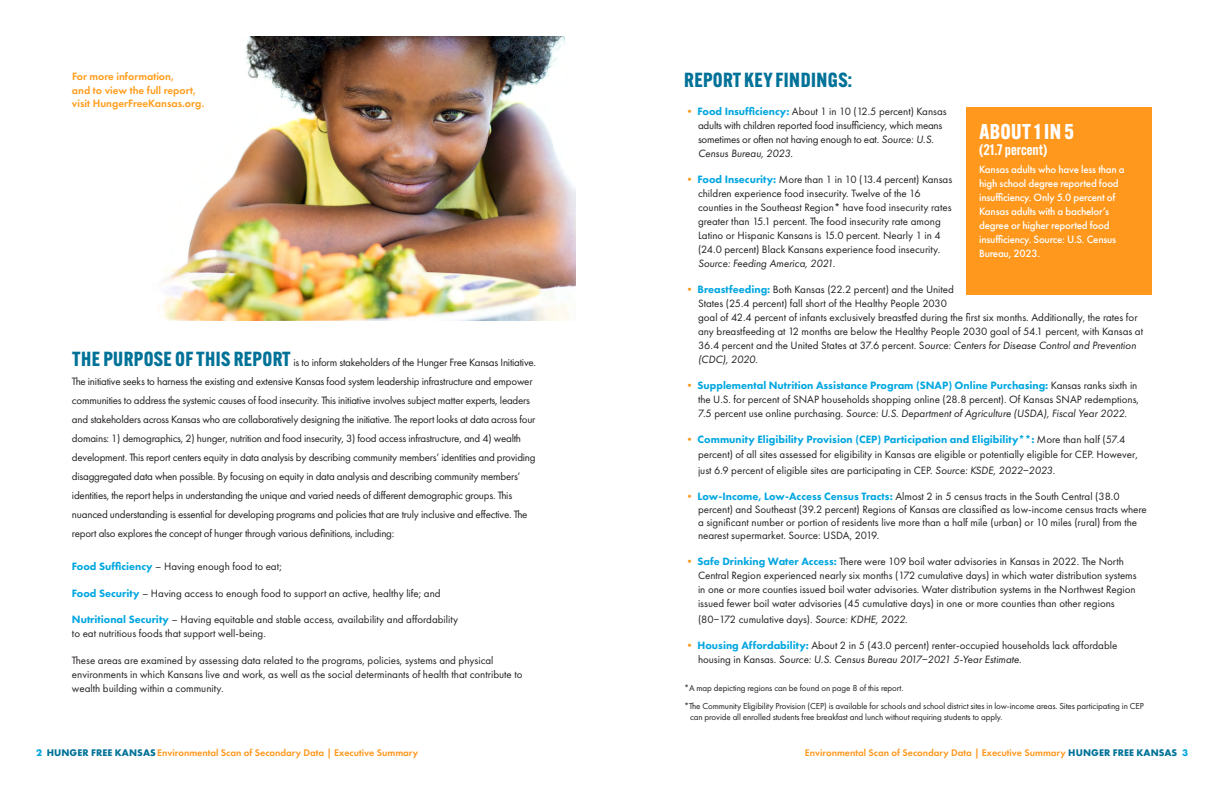
<style>
.page{position:relative;width:1224px;height:792px;background:#fff}
.page>*{position:absolute;margin:0;border:0;box-sizing:border-box;transform-origin:0 0}
.t1{font:700 21px "Alternate Gothic ATF";letter-spacing:.02em;color:#fff}
.t2{font:700 20px "Alternate Gothic ATF";letter-spacing:.02em;color:#007298}
.t3{font:600 15px "Alternate Gothic ATF";color:#fff}
.t4{font:11px/14px "Futura PT";color:#231f20}
.t5{font:11px/19px "Futura PT";letter-spacing:-.02em;color:#231f20}
.t6{font:500 11px/14px "Futura PT";letter-spacing:-.02em;color:#fff}
.t7{font:600 11px/13.2px "Futura PT";color:#ff9d1b}
.t8{font:600 10px "Futura PT";color:#ff981d}
.t9{font:9px/10.8px "Futura PT";letter-spacing:-.01em;color:#231f20}
.s1{font-family:"Alternate Gothic ATF";font-weight:700;font-size:20px;color:#007298}
.s2{font-weight:800;color:#00a6e0}
.s3{font-weight:800;color:#ff981d}
.s4{font-style:italic}
.s5{font-weight:700;color:#00a6e0}
.s6{font-weight:700;color:#007298}
</style>
<div class="page">
<div style="left:966px;top:107px;width:186px;height:187px;background:#ff981d"></div>
<img style="left:162px;top:36px;width:414px;height:284px">
<p class="t7" style="left:72px;top:70px;width:134px">For more information,<br>and to view the full report, visit HungerFreeKansas.org.</p>
<p class="t5" style="left:72px;top:353px;width:466px"><span class="s1">THE PURPOSE OF THIS REPORT</span> is to inform stakeholders of the Hunger Free Kansas Initiative.<br>The initiative seeks to harness the existing and extensive Kansas food system leadership infrastructure and empower communities to address the systemic causes of food insecurity. This initiative involves subject matter experts, leaders and stakeholders across Kansas who are collaboratively designing the initiative. The report looks at data across four domains: 1) demographics, 2) hunger, nutrition and food insecurity, 3) food access infrastructure, and 4) wealth development. This report centers equity in data analysis by describing community members’ identities and providing disaggregated data when possible. By focusing on equity in data analysis and describing community members’ identities, the report helps in understanding the unique and varied needs of different demographic groups. This nuanced understanding is essential for developing programs and policies that are truly inclusive and effective. The report also explores the concept of hunger through various definitions, including:</p>
<p class="t4" style="left:72px;top:560px;width:211px"><span class="s2">Food Sufficiency</span> – Having enough food to eat;</p>
<p class="t4" style="left:72px;top:586px;width:370px"><span class="s2">Food Security</span> – Having access to enough food to support an active, healthy life; and</p>
<p class="t4" style="left:72px;top:612px;width:388px"><span class="s2">Nutritional Security</span> – Having equitable and stable access, availability and affordability to eat nutritious foods that support well-being.</p>
<p class="t4" style="left:72px;top:654px;width:452px">These areas are examined by assessing data related to the programs, policies, systems and physical environments in which Kansans live and work, as well as the social determinants of health that contribute to wealth building within a community.</p>
<p class="t2" style="left:684px;top:67px;width:169px">REPORT KEY FINDINGS:</p>
<p class="t5" style="left:698px;top:104px;width:250px;line-height:14px;text-indent:-14px"><span class="s3">•</span> <span class="s2">Food Insufficiency:</span> About 1 in 10 (12.5 percent) Kansas adults with children reported food insufficiency, which means sometimes or often not having enough to eat. <span class="s4">Source: U.S.<br>Census Bureau, 2023.</span></p>
<p class="t4" style="left:698px;top:172px;width:256px;text-indent:-14px"><span class="s3">•</span> <span class="s2">Food Insecurity:</span> More than 1 in 10 (13.4 percent) Kansas children experience food insecurity. Twelve of the 16 counties in the Southeast Region* have food insecurity rates greater than 15.1 percent. The food insecurity rate among Latino or Hispanic Kansans is 15.0 percent. Nearly 1 in 4 (24.0 percent) Black Kansans experience food insecurity.<br><span class="s4">Source: Feeding America, 2021.</span></p>
<p class="t4" style="left:698px;top:282px;width:447px;text-indent:-14px"><span class="s3">•</span> <span class="s2">Breastfeeding:</span> Both Kansas (22.2 percent) and the United<br>States (25.4 percent) fall short of the Healthy People 2030<br>goal of 42.4 percent of infants exclusively breastfed during the first six months. Additionally, the rates for any breastfeeding at 12 months are below the Healthy People 2030 goal of 54.1 percent, with Kansas at 36.4 percent and the United States at 37.6 percent. S<span class="s4">ource: Centers for Disease Control and Prevention (CDC), 2020.</span></p>
<p class="t4" style="left:698px;top:378px;width:443px;text-indent:-14px"><span class="s3">•</span> <span class="s2">Supplemental Nutrition Assistance Program (SNAP) Online Purchasing:</span> Kansas ranks sixth in the U.S. for percent of SNAP households shopping online (28.8 percent). Of Kansas SNAP redemptions,<br>7.5 percent use online purchasing. <span class="s4">Source: U.S. Department of Agriculture (USDA), Fiscal Year 2022.</span></p>
<p class="t4" style="left:698px;top:432px;width:441px;line-height:15px;text-indent:-14px"><span class="s3">•</span> <span class="s2">Community Eligibility Provision (CEP) Participation and Eligibility**:</span> More than half (57.4 percent) of all sites assessed for eligibility in Kansas are eligible or potentially eligible for CEP. However,</p>
<p class="t4" style="left:698px;top:463px;width:359px">just 6.9 percent of eligible sites are participating in CEP. <span class="s4">Source: KSDE, 2022−2023.</span></p>
<p class="t4" style="left:698px;top:490px;width:450px;line-height:13px;text-indent:-14px"><span class="s3">•</span> <span class="s2">Low-Income, Low-Access Census Tracts:</span> Almost 2 in 5 census tracts in the South Central (38.0 percent) and Southeast (39.2 percent) Regions of Kansas are classified as low-income census tracts where a significant number or portion of residents live more than a half mile (urban) or 10 miles (rural) from the nearest supermarket. Source: USDA, 2019.</p>
<p class="t4" style="left:698px;top:554px;width:440px;text-indent:-14px"><span class="s3">•</span> <span class="s2">Safe Drinking Water Access:</span> There were 109 boil water advisories in Kansas in 2022. The North Central Region experienced nearly six months (172 cumulative days) in which water distribution systems in one or more counties issued boil water advisories. Water distribution systems in the Northwest Region issued fewer boil water advisories (45 cumulative days) in one or more counties than other regions</p>
<p class="t4" style="left:698px;top:612px;width:211px">(80−172 cumulative days). <span class="s4">Source: KDHE, 2022.</span></p>
<p class="t4" style="left:698px;top:638px;width:421px;text-indent:-14px"><span class="s3">•</span> <span class="s2">Housing Affordability:</span> About 2 in 5 (43.0 percent) renter-occupied households lack affordable housing in Kansas. <span class="s4">Source: U.S. Census Bureau 2017−2021 5-Year Estimate</span>.</p>
<p class="t1" style="left:979px;top:118px;width:96px">ABOUT 1 IN 5</p>
<p class="t3" style="left:979px;top:140px;width:70px">(21.7 percent)</p>
<p class="t6" style="left:979px;top:162px;width:147px">Kansas adults who have less than a high school degree reported food insufficiency. Only 5.0 percent of<br>Kansas adults with a bachelor’s degree or higher reported food insufficiency. Source: U.S. Census<br>Bureau, 2023.</p>
<p class="t9" style="left:684px;top:683px;width:221px">*A map depicting regions can be found on page 8 of this report.</p>
<p class="t9" style="left:690px;top:701px;width:455px;text-indent:-6px">*The Community Eligibility Provision (CEP) is available for schools and school district sites in low-income areas. Sites participating in CEP can provide all enrolled students free breakfast and lunch without requiring students to apply.</p>
<p class="t8" style="left:36px;top:746px;width:384px"><span class="s5">2</span> <span class="s6">HUNGER FREE KANSAS</span> Environmental Scan of Secondary Data | Executive Summary</p>
<p class="t8" style="left:805px;top:746px;width:385px">Environmental Scan of Secondary Data | Executive Summary <span class="s6">HUNGER FREE KANSAS</span> <span class="s5">3</span></p>
</div>
